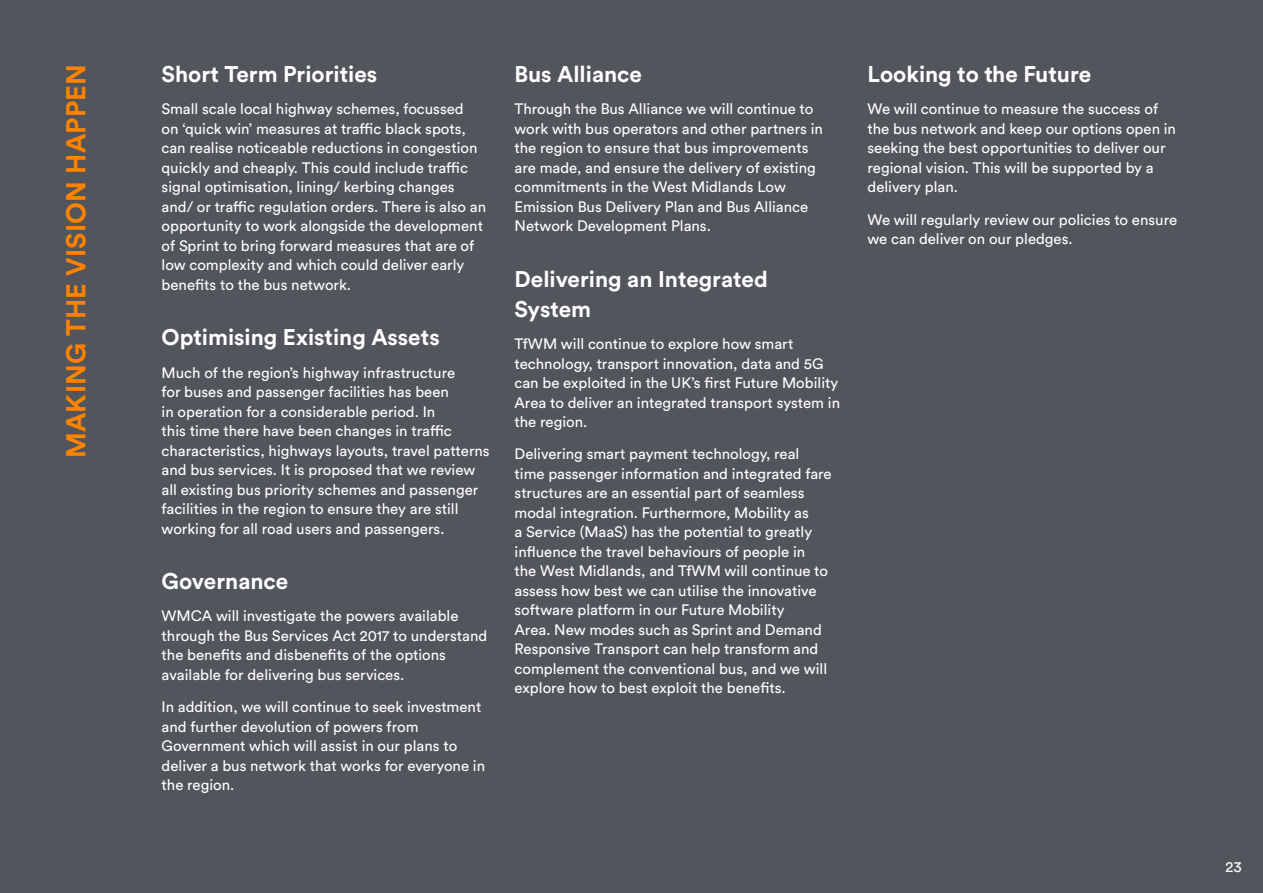
<style>
.page{position:relative;width:1263px;height:893px;background:#52555b}
.page>*{position:absolute;margin:0;border:0;box-sizing:border-box;transform-origin:0 0}
.t1{font:700 27px "Circular Std";letter-spacing:.01em;color:#ff8300}
.t2{font:700 22.5px/30px "Circular Std";color:#fff}
.t3{font:15px/19.5px "Circular Std";color:#fff}
</style>
<div class="page">
<h1 class="t1" style="left:59px;top:458px;width:396px;rotate:-90deg">MAKING THE VISION HAPPEN</h1>
<h2 class="t2" style="left:162px;top:59px;width:217px">Short Term Priorities</h2>
<p class="t3" style="left:162px;top:99px;width:326px">Small scale local highway schemes, focussed<br>on ‘quick win’ measures at traffic black spots, can realise noticeable reductions in congestion quickly and cheaply. This could include traffic signal optimisation, lining/ kerbing changes and/ or traffic regulation orders. There is also an opportunity to work alongside the development of Sprint to bring forward measures that are of low complexity and which could deliver early benefits to the bus network.</p>
<h2 class="t2" style="left:162px;top:322px;width:280px">Optimising Existing Assets</h2>
<p class="t3" style="left:162px;top:362px;width:330px">Much of the region’s highway infrastructure<br>for buses and passenger facilities has been<br>in operation for a considerable period. In<br>this time there have been changes in traffic characteristics, highways layouts, travel patterns and bus services. It is proposed that we review all existing bus priority schemes and passenger facilities in the region to ensure they are still working for all road users and passengers.</p>
<h2 class="t2" style="left:162px;top:566px;width:128px">Governance</h2>
<p class="t3" style="left:162px;top:606px;width:327px">WMCA will investigate the powers available through the Bus Services Act 2017 to understand the benefits and disbenefits of the options available for delivering bus services.</p>
<p class="t3" style="left:162px;top:697px;width:325px">In addition, we will continue to seek investment and further devolution of powers from Government which will assist in our plans to deliver a bus network that works for everyone in the region.</p>
<h2 class="t2" style="left:514px;top:59px;width:129px">Bus Alliance</h2>
<p class="t3" style="left:514px;top:99px;width:310px">Through the Bus Alliance we will continue to work with bus operators and other partners in the region to ensure that bus improvements are made, and ensure the delivery of existing commitments in the West Midlands Low Emission Bus Delivery Plan and Bus Alliance Network Development Plans.</p>
<h2 class="t2" style="left:514px;top:263px;width:255px">Delivering an Integrated<br>System</h2>
<p class="t3" style="left:514px;top:334px;width:327px">TfWM will continue to explore how smart technology, transport innovation, data and 5G can be exploited in the UK’s first Future Mobility Area to deliver an integrated transport system in the region.</p>
<p class="t3" style="left:514px;top:444px;width:319px">Delivering smart payment technology, real time passenger information and integrated fare structures are an essential part of seamless modal integration. Furthermore, Mobility as<br>a Service (MaaS) has the potential to greatly influence the travel behaviours of people in<br>the West Midlands, and TfWM will continue to assess how best we can utilise the innovative software platform in our Future Mobility<br>Area. New modes such as Sprint and Demand Responsive Transport can help transform and complement the conventional bus, and we will explore how to best exploit the benefits.</p>
<h2 class="t2" style="left:867px;top:59px;width:225px">Looking to the Future</h2>
<p class="t3" style="left:867px;top:99px;width:310px">We will continue to measure the success of the bus network and keep our options open in seeking the best opportunities to deliver our regional vision. This will be supported by a delivery plan.</p>
<p class="t3" style="left:867px;top:209px;width:311px">We will regularly review our policies to ensure we can deliver on our pledges.</p>
<p class="t3" style="left:1225px;top:856px;width:18px">23</p>
</div>
